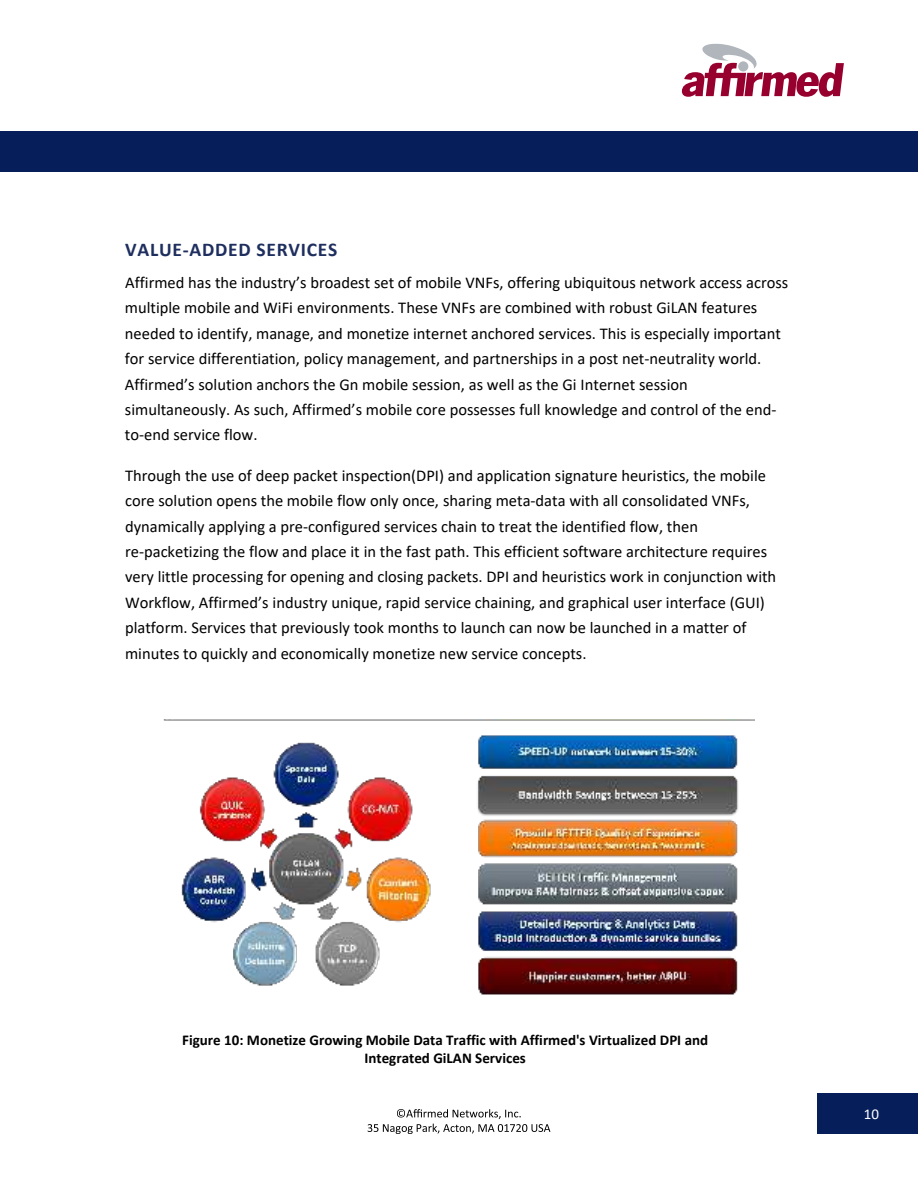
<style>
.page{position:relative;width:918px;height:1188px;background:#fff}
.page>*{position:absolute;margin:0;border:0;box-sizing:border-box;transform-origin:0 0}
.t1{font:700 19.5px "Calibri";letter-spacing:.04em;color:#1e2e5e}
.t2{font:16.5px/25.3px "Calibri";color:#000}
.t3{font:700 15px/18px "Calibri";color:#000;text-align:center}
.t4{font:15px "Calibri";color:#fff}
</style>
<div class="page">
<svg style="left:682px;top:44px;width:162px;height:53px"></svg>
<div style="left:738px;top:61px;width:10px;height:11px;background:#b0b6bb;border-radius:50%"></div>
<svg style="left:368px;top:1109px;width:182px;height:25px"></svg>
<div style="left:817px;top:1094px;width:101px;height:40px;background:#061f5b"></div>
<div style="left:0;top:131px;width:918px;height:41px;background:#061f5b"></div>
<img style="left:163px;top:719px;width:591px;height:276px">
<p class="t1" style="left:125px;top:235px;width:213px">VALUE-ADDED SERVICES</p>
<p class="t2" style="left:125px;top:269px;width:665px">Affirmed has the industry’s broadest set of mobile VNFs, offering ubiquitous network access across multiple mobile and WiFi environments. These VNFs are combined with robust GiLAN features needed to identify, manage, and monetize internet anchored services. This is especially important for service differentiation, policy management, and partnerships in a post net-neutrality world.<br>Affirmed’s solution anchors the Gn mobile session, as well as the Gi Internet session simultaneously. As such, Affirmed’s mobile core possesses full knowledge and control of the end&shy;to-end service flow.</p>
<p class="t2" style="left:125px;top:462px;width:653px">Through the use of deep packet inspection(DPI) and application signature heuristics, the mobile core solution opens the mobile flow only once, sharing meta-data with all consolidated VNFs, dynamically applying a pre-configured services chain to treat the identified flow, then re-packetizing the flow and place it in the fast path. This efficient software architecture requires very little processing for opening and closing packets. DPI and heuristics work in conjunction with Workflow, Affirmed’s industry unique, rapid service chaining, and graphical user interface (GUI) platform. Services that previously took months to launch can now be launched in a matter of minutes to quickly and economically monetize new service concepts.</p>
<p class="t3" style="left:182px;top:1031px;width:528px">Figure 10: Monetize Growing Mobile Data Traffic with Affirmed's Virtualized DPI and<br>Integrated GiLAN Services</p>
<p class="t4" style="left:864px;top:1103px;width:17px">10</p>
</div>
